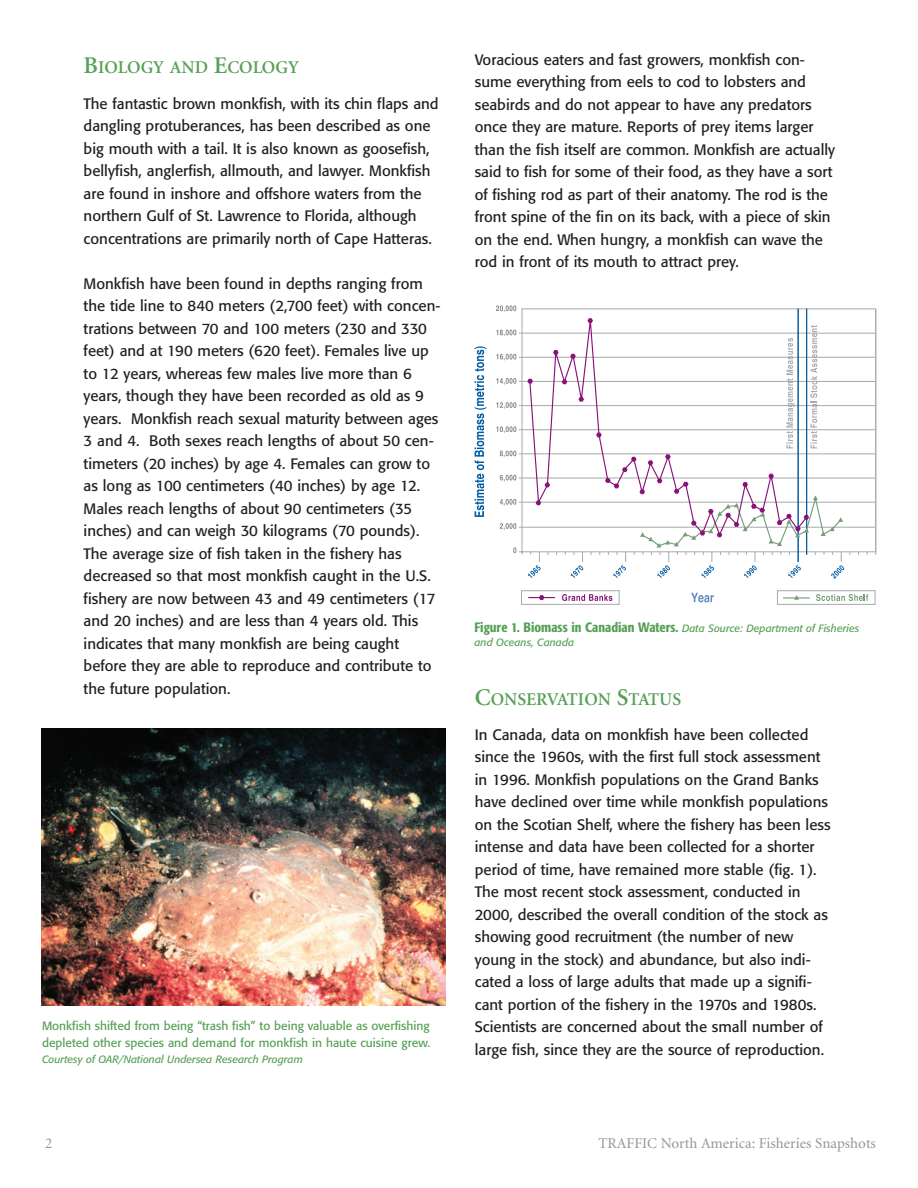
<style>
.page{position:relative;width:918px;height:1188px;background:#fff}
.page>*{position:absolute;margin:0;border:0;box-sizing:border-box;transform-origin:0 0}
.t1{font:600 18px "Minion";color:#57a055}
.t2{font:15px/22.5px "Formata";color:#231f20}
.t3{font:15px "Minion";color:#939598}
.t4{font:500 condensed 13.5px "Formata";color:#57a055}
.t5{font:12px/16.5px "Formata";color:#57a055}
.t6{font:italic 10.5px "Formata";color:#57a055}
.s1{font-size:24px}
.s2{font-weight:400;font-style:italic;font-stretch:normal;font-size:10.5px}
</style>
<div class="page">
<svg style="left:496px;top:305px;width:20px;height:7px"></svg>
<svg style="left:474px;top:346px;width:13px;height:171px"></svg>
<svg style="left:521px;top:308px;width:355px;height:247px"></svg>
<svg style="left:529px;top:308px;width:279px;height:10px"></svg>
<svg style="left:496px;top:318px;width:372px;height:287px"></svg>
<hr style="left:783px;top:597px;width:27px;height:2px;background:#749e76">
<div style="left:777px;top:590px;width:98px;height:15px;border:1px solid #a8a9ad"></div>
<img style="left:41px;top:728px;width:405px;height:277px">
<p class="t1" style="left:84px;top:60px;width:217px"><span class="s1">B</span>IOLOGY AND <span class="s1">E</span>COLOGY</p>
<p class="t2" style="left:84px;top:93px;width:357px">The fantastic brown monkfish, with its chin flaps and dangling protuberances, has been described as one big mouth with a tail. It is also known as goosefish, bellyfish, anglerfish, allmouth, and lawyer. Monkfish are found in inshore and offshore waters from the northern Gulf of St. Lawrence to Florida, although concentrations are primarily north of Cape Hatteras.</p>
<p class="t2" style="left:84px;top:273px;width:358px">Monkfish have been found in depths ranging from the tide line to 840 meters (2,700 feet) with concen&shy;trations between 70 and 100 meters (230 and 330 feet) and at 190 meters (620 feet). Females live up to 12 years, whereas few males live more than 6 years, though they have been recorded as old as 9 years. Monkfish reach sexual maturity between ages 3 and 4. Both sexes reach lengths of about 50 cen&shy;timeters (20 inches) by age 4. Females can grow to as long as 100 centimeters (40 inches) by age 12.<br>Males reach lengths of about 90 centimeters (35 inches) and can weigh 30 kilograms (70 pounds).<br>The average size of fish taken in the fishery has decreased so that most monkfish caught in the U.S. fishery are now between 43 and 49 centimeters (17 and 20 inches) and are less than 4 years old. This indicates that many monkfish are being caught before they are able to reproduce and contribute to the future population.</p>
<p class="t5" style="left:42px;top:1019px;width:390px">Monkfish shifted from being “trash fish” to being valuable as overfishing depleted other species and demand for monkfish in haute cuisine grew.</p>
<p class="t6" style="left:42px;top:1055px;width:262px">Courtesy of OAR/National Undersea Research Program</p>
<p class="t2" style="left:475px;top:49px;width:362px">Voracious eaters and fast growers, monkfish con&shy;sume everything from eels to cod to lobsters and seabirds and do not appear to have any predators once they are mature. Reports of prey items larger than the fish itself are common. Monkfish are actually said to fish for some of their food, as they have a sort of fishing rod as part of their anatomy. The rod is the front spine of the fin on its back, with a piece of skin on the end. When hungry, a monkfish can wave the rod in front of its mouth to attract prey.</p>
<p class="t4" style="left:474px;top:622px;width:386px">Figure 1. Biomass in Canadian Waters. <span class="s2">Data Source: Department of Fisheries</span></p>
<p class="t6" style="left:474px;top:638px;width:101px">and Oceans, Canada</p>
<p class="t1" style="left:475px;top:692px;width:208px"><span class="s1">C</span>ONSERVATION <span class="s1">S</span>TATUS</p>
<p class="t2" style="left:475px;top:725px;width:357px">In Canada, data on monkfish have been collected since the 1960s, with the first full stock assessment in 1996. Monkfish populations on the Grand Banks have declined over time while monkfish populations on the Scotian Shelf, where the fishery has been less intense and data have been collected for a shorter period of time, have remained more stable (fig. 1).<br>The most recent stock assessment, conducted in 2000, described the overall condition of the stock as showing good recruitment (the number of new young in the stock) and abundance, but also indi&shy;cated a loss of large adults that made up a signifi&shy;cant portion of the fishery in the 1970s and 1980s.<br>Scientists are concerned about the small number of large fish, since they are the source of reproduction.</p>
<p class="t3" style="left:45px;top:1137px;width:9px">2</p>
<p class="t3" style="left:599px;top:1137px;width:279px">TRAFFIC North America: Fisheries Snapshots</p>
</div>
